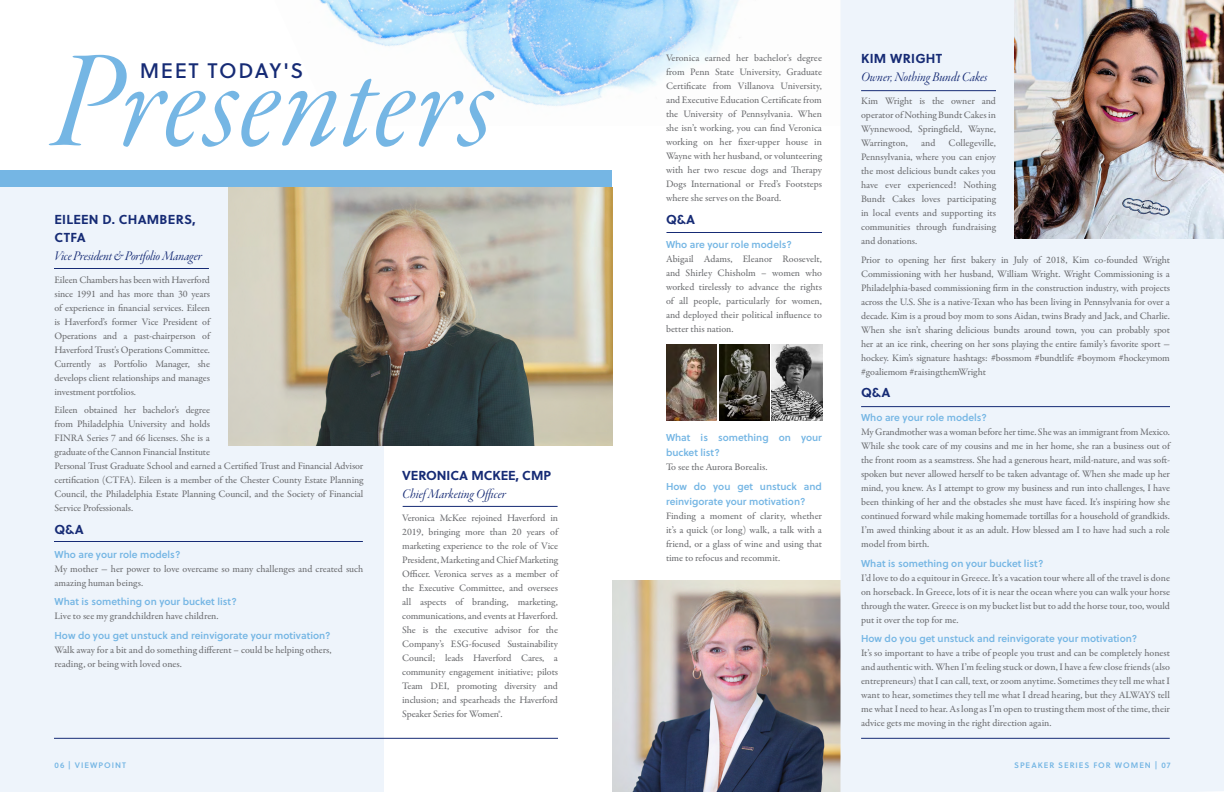
<style>
.page{position:relative;width:1224px;height:792px;background:#fff}
.page>*{position:absolute;margin:0;border:0;box-sizing:border-box;transform-origin:0 0}
.t1{font:145px "Garamond Premr Pro It Disp";color:#75b6e4}
.t2{font:21px "Soleil Bk";letter-spacing:.08em;color:#162b75}
.t3{font:14px "Garamond Premr Pro It Disp";color:#162b75}
.t4{font:700 13px/18px "Soleil";letter-spacing:.02em;color:#162b75}
.t5{font:700 13px "Soleil";letter-spacing:-.005em;color:#162b75}
.t6{font:500 10px/14px "Garamond Premr Pro";letter-spacing:-.01em;color:#6d6e71;text-align:justify}
.t7{font:10px/15px "Soleil Sb";color:#75b6e4}
.t8{font:8px "Soleil Sb";letter-spacing:.12em;color:#75b6e4}
</style>
<div class="page">
<div style="left:0;top:187px;width:384px;height:604px;background:#eef4fb"></div>
<img style="left:319px;top:0;width:421px;height:106px">
<img style="left:612px;top:581px;width:228px;height:211px">
<img style="left:666px;top:344px;width:51px;height:76px">
<img style="left:772px;top:344px;width:50px;height:76px">
<img style="left:719px;top:344px;width:50px;height:76px">
<div style="left:841px;top:0;width:383px;height:792px;background:#eef4fb"></div>
<img style="left:1014px;top:0;width:210px;height:239px">
<hr style="left:861px;top:406px;width:309px;height:1px;background:#162b75">
<hr style="left:861px;top:90px;width:135px;height:1px;background:#162b75">
<img style="left:228px;top:187px;width:384px;height:258px">
<hr style="left:54px;top:268px;width:155px;height:1px;background:#162b75">
<hr style="left:403px;top:506px;width:155px;height:1px;background:#162b75">
<hr style="left:667px;top:232px;width:155px;height:1px;background:#162b75">
<hr style="left:54px;top:541px;width:309px;height:1px;background:#162b75">
<hr style="left:861px;top:738px;width:309px;height:1px;background:#162b75">
<hr style="left:54px;top:738px;width:504px;height:1px;background:#162b75">
<div style="left:0;top:171px;width:612px;height:16px;background:#75b6e4"></div>
<h1 class="t1" style="left:53px;top:25px;width:442px">Presenters</h1>
<h2 class="t2" style="left:140px;top:55px;width:165px">MEET TODAY'S</h2>
<h3 class="t4" style="left:54px;top:209px;width:143px">EILEEN D. CHAMBERS,<br>CTFA</h3>
<h3 class="t3" style="left:54px;top:248px;width:149px">Vice President &amp; Portfolio Manager</h3>
<p class="t6" style="left:54px;top:273px;width:157px">Eileen Chambers has been with Haverford since 1991 and has more than 30 years of experience in financial services. Eileen is Haverford’s former Vice President of Operations and a past-chairperson of Haverford Trust's Operations Committee.<br>Currently as Portfolio Manager, she develops client relationships and manages investment portfolios.</p>
<p class="t6" style="left:54px;top:403px;width:310px;text-align:left">Eileen obtained her bachelor's degree<br>from Philadelphia University and holds<br>FINRA Series 7 and 66 licenses. She is a<br>graduate of the Cannon Financial Institute<br>Personal Trust Graduate School and earned a Certified Trust and Financial Advisor certification (CTFA). Eileen is a member of the Chester County Estate Planning Council, the Philadelphia Estate Planning Council, and the Society of Financial Service Professionals.</p>
<h3 class="t4" style="left:54px;top:519px;width:31px">Q&amp;A</h3>
<p class="t7" style="left:54px;top:546px;width:127px">Who are your role models?</p>
<p class="t6" style="left:54px;top:562px;width:310px">My mother - her power to love overcame so many challenges and created such amazing human beings.</p>
<p class="t7" style="left:54px;top:594px;width:184px">What is something on your bucket list?</p>
<p class="t6" style="left:54px;top:609px;width:166px">Live to see my grandchildren have children.</p>
<p class="t7" style="left:54px;top:627px;width:278px">How do you get unstuck and reinvigorate your motivation?</p>
<p class="t6" style="left:54px;top:643px;width:279px">Walk away for a bit and do something different – could be helping others, reading, or being with loved ones.</p>
<h3 class="t5" style="left:402px;top:465px;width:150px">VERONICA MCKEE, CMP</h3>
<h3 class="t3" style="left:402px;top:486px;width:105px">Chief Marketing Officer</h3>
<p class="t6" style="left:402px;top:511px;width:157px">Veronica McKee rejoined Haverford in 2019, bringing more than 20 years of marketing experience to the role of Vice President, Marketing and Chief Marketing Officer. Veronica serves as a member of the Executive Committee, and oversees all aspects of branding, marketing, communications, and events at Haverford.<br>She is the executive advisor for the Company’s ESG-focused Sustainability Council; leads Haverford Cares, a community engagement initiative; pilots Team DEI, promoting diversity and inclusion; and spearheads the Haverford Speaker Series for Women®.</p>
<p class="t6" style="left:666px;top:51px;width:158px">Veronica earned her bachelor's degree from Penn State University, Graduate Certificate from Villanova University, and Executive Education Certificate from the University of Pennsylvania. When she isn’t working, you can find Veronica working on her fixer-upper house in Wayne with her husband, or volunteering with her two rescue dogs and Therapy Dogs International or Fred’s Footsteps where she serves on the Board.</p>
<h3 class="t4" style="left:666px;top:209px;width:31px">Q&amp;A</h3>
<p class="t7" style="left:666px;top:236px;width:127px">Who are your role models?</p>
<p class="t6" style="left:666px;top:252px;width:158px">Abigail Adams, Eleanor Roosevelt, and Shirley Chisholm – women who worked tirelessly to advance the rights of all people, particularly for women, and deployed their political influence to better this nation.</p>
<p class="t7" style="left:666px;top:430px;width:158px">What is something on your bucket list?</p>
<p class="t6" style="left:666px;top:460px;width:103px">To see the Aurora Borealis.</p>
<p class="t7" style="left:666px;top:478px;width:157px">How do you get unstuck and reinvigorate your motivation?</p>
<p class="t6" style="left:666px;top:509px;width:158px">Finding a moment of clarity, whether it’s a quick (or long) walk, a talk with a friend, or a glass of wine and using that time to refocus and recommit.</p>
<h3 class="t4" style="left:861px;top:49px;width:83px">KIM WRIGHT</h3>
<h3 class="t3" style="left:861px;top:70px;width:128px">Owner, Nothing Bundt Cakes</h3>
<p class="t6" style="left:861px;top:94px;width:136px">Kim Wright is the owner and operator of Nothing Bundt Cakes in Wynnewood, Springfield, Wayne, Warrington,</p>
<p class="t6" style="left:861px;top:136px;width:136px;text-indent:87px">Collegeville, Pennsylvania, where you can enjoy the most delicious bundt cakes you have ever experienced! Nothing Bundt Cakes loves participating in local events and supporting its communities through fundraising and donations.</p>
<p class="t6" style="left:861px;top:253px;width:310px">Prior to opening her first bakery in July of 2018, Kim co-founded Wright Commissioning with her husband, William Wright. Wright Commissioning is a Philadelphia-based commissioning firm in the construction industry, with projects across the U.S. She is a native-Texan who has been living in Pennsylvania for over a decade. Kim is a proud boy mom to sons Aidan, twins Brady and Jack, and Charlie.<br>When she isn’t sharing delicious bundts around town, you can probably spot her at an ice rink, cheering on her sons playing the entire family’s favorite sport - hockey. Kim’s signature hashtags: #bossmom #bundtlife #boymom #hockeymom #goaliemom #raisingthemWright</p>
<h3 class="t4" style="left:861px;top:383px;width:31px">Q&amp;A</h3>
<p class="t7" style="left:861px;top:410px;width:127px">Who are your role models?</p>
<p class="t6" style="left:861px;top:425px;width:310px">My Grandmother was a woman before her time. She was an immigrant from Mexico.<br>While she took care of my cousins and me in her home, she ran a business out of the front room as a seamstress. She had a generous heart, mild-nature, and was soft&shy;spoken but never allowed herself to be taken advantage of. When she made up her mind, you knew. As I attempt to grow my business and run into challenges, I have been thinking of her and the obstacles she must have faced. It's inspiring how she continued forward while making homemade tortillas for a household of grandkids.<br>I’m awed thinking about it as an adult. How blessed am I to have had such a role model from birth.</p>
<p class="t7" style="left:861px;top:555px;width:184px">What is something on your bucket list?</p>
<p class="t6" style="left:861px;top:571px;width:310px">I’d love to do a equitour in Greece. It’s a vacation tour where all of the travel is done on horseback. In Greece, lots of it is near the ocean where you can walk your horse through the water. Greece is on my bucket list but to add the horse tour, too, would put it over the top for me.</p>
<p class="t7" style="left:861px;top:631px;width:278px">How do you get unstuck and reinvigorate your motivation?</p>
<p class="t6" style="left:861px;top:646px;width:310px">It’s so important to have a tribe of people you trust and can be completely honest and authentic with. When I’m feeling stuck or down, I have a few close friends (also entrepreneurs) that I can call, text, or zoom anytime. Sometimes they tell me what I want to hear, sometimes they tell me what I dread hearing, but they ALWAYS tell me what I need to hear. As long as I’m open to trusting them most of the time, their advice gets me moving in the right direction again.</p>
<p class="t6" style="left:921px;top:136px;width:16px">and</p>
<p class="t8" style="left:54px;top:759px;width:73px">06 | VIEWPOINT</p>
<p class="t8" style="left:1014px;top:759px;width:158px">SPEAKER SERIES FOR WOMEN | 07</p>
</div>
